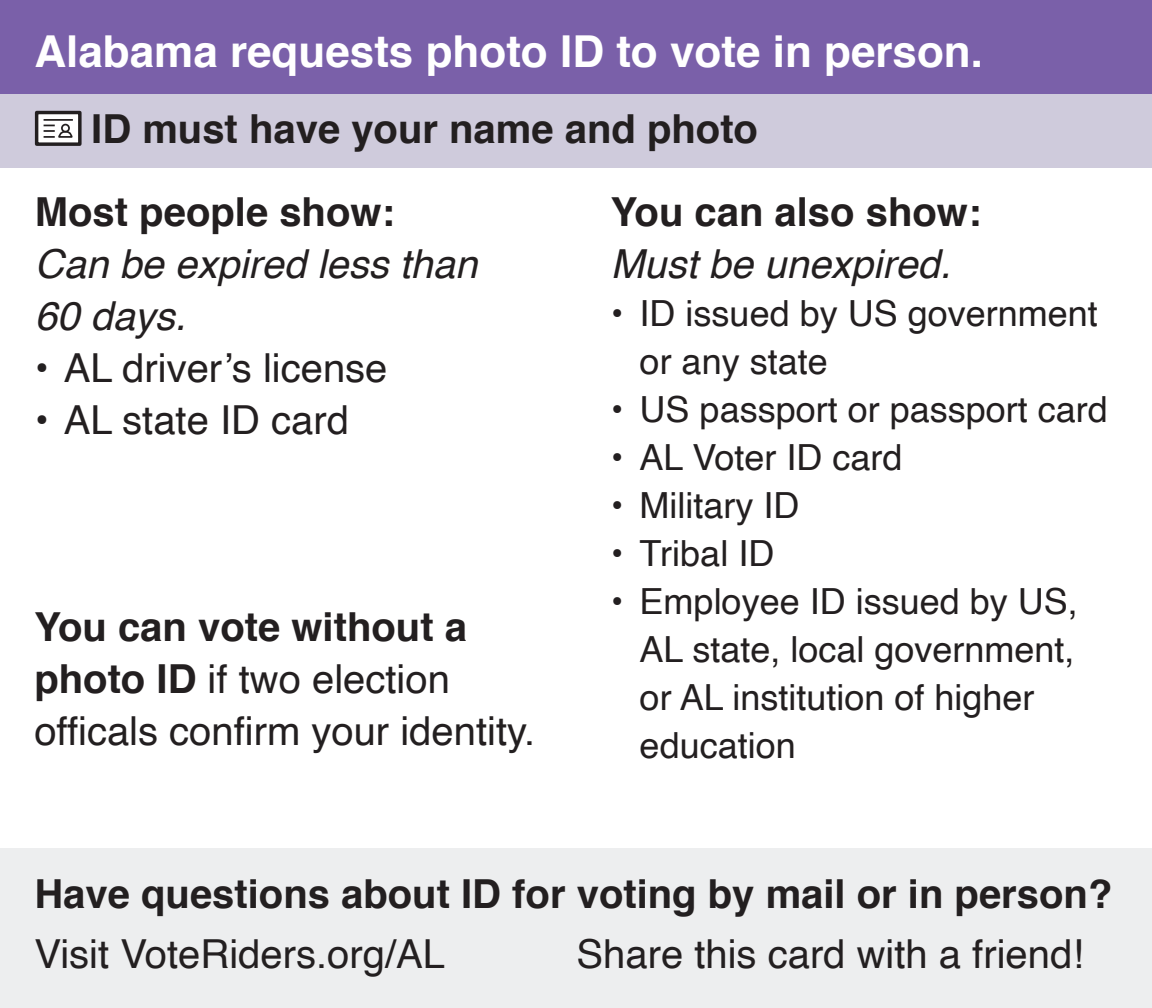
<style>
.page{position:relative;width:1152px;height:1008px;background:#fff}
.page>*{position:absolute;margin:0;border:0;box-sizing:border-box;transform-origin:0 0}
.t1{font:700 44px "Helvetica";color:#fff}
.t2{font:40px/52px "Helvetica";color:#231f20}
.t3{font:700 40px "Helvetica";color:#231f20}
.t4{font:italic 40px/52px "Helvetica";color:#231f20}
.t5{font:36px "Helvetica";color:#231f20}
.s1{font-weight:700}
</style>
<div class="page">
<div style="left:0;top:0;width:1152px;height:95px;background:#7a60a9"></div>
<div style="left:0;top:95px;width:1152px;height:73px;background:#cfcbdc"></div>
<div style="left:35px;top:111px;width:47px;height:35px;background:#fff;border:3px solid #231f20"></div>
<hr style="left:44px;top:119px;width:29px;height:2px;background:#231f20">
<div style="left:61px;top:124px;width:9px;height:9px;border:2px solid #231f20;border-radius:50%"></div>
<svg style="left:44px;top:125px;width:29px;height:13px"></svg>
<div style="left:0;top:849px;width:1152px;height:159px;background:#edeeef"></div>
<p class="t1" style="left:34px;top:35px;width:950px">Alabama requests photo ID to vote in person.</p>
<p class="t3" style="left:91px;top:114px;width:668px">ID must have your name and photo</p>
<p class="t3" style="left:35px;top:196px;width:362px">Most people show:</p>
<p class="t4" style="left:35px;top:241px;width:444px">Can be expired less than<br>60 days.</p>
<p class="t2" style="left:35px;top:345px;width:354px">ï AL driver’s license ï AL state ID card</p>
<p class="t2" style="left:34px;top:602px;width:502px"><span class="s1">You can vote without a photo ID</span> if two election officals confirm your identity.</p>
<p class="t3" style="left:611px;top:196px;width:372px">You can also show:</p>
<p class="t4" style="left:611px;top:241px;width:342px">Must be unexpired.</p>
<p class="t5" style="left:611px;top:299px;width:488px">ï ID issued by US government</p>
<p class="t5" style="left:640px;top:347px;width:190px">or any state</p>
<p class="t5" style="left:611px;top:395px;width:498px">ï US passport or passport card</p>
<p class="t5" style="left:611px;top:443px;width:293px">ï AL Voter ID card</p>
<p class="t5" style="left:611px;top:491px;width:190px">ï Military ID</p>
<p class="t5" style="left:611px;top:539px;width:165px">ï Tribal ID</p>
<p class="t5" style="left:611px;top:587px;width:468px">ï Employee ID issued by US,</p>
<p class="t5" style="left:640px;top:621px;width:436px">AL state, local government,</p>
<p class="t5" style="left:640px;top:683px;width:396px">or AL institution of higher</p>
<p class="t5" style="left:640px;top:731px;width:158px">education</p>
<p class="t3" style="left:34px;top:878px;width:1079px">Have questions about ID for voting by mail or in person?</p>
<p class="t2" style="left:34px;top:931px;width:412px">Visit VoteRiders.org/AL</p>
<p class="t2" style="left:577px;top:932px;width:508px">Share this card with a friend!</p>
</div>
